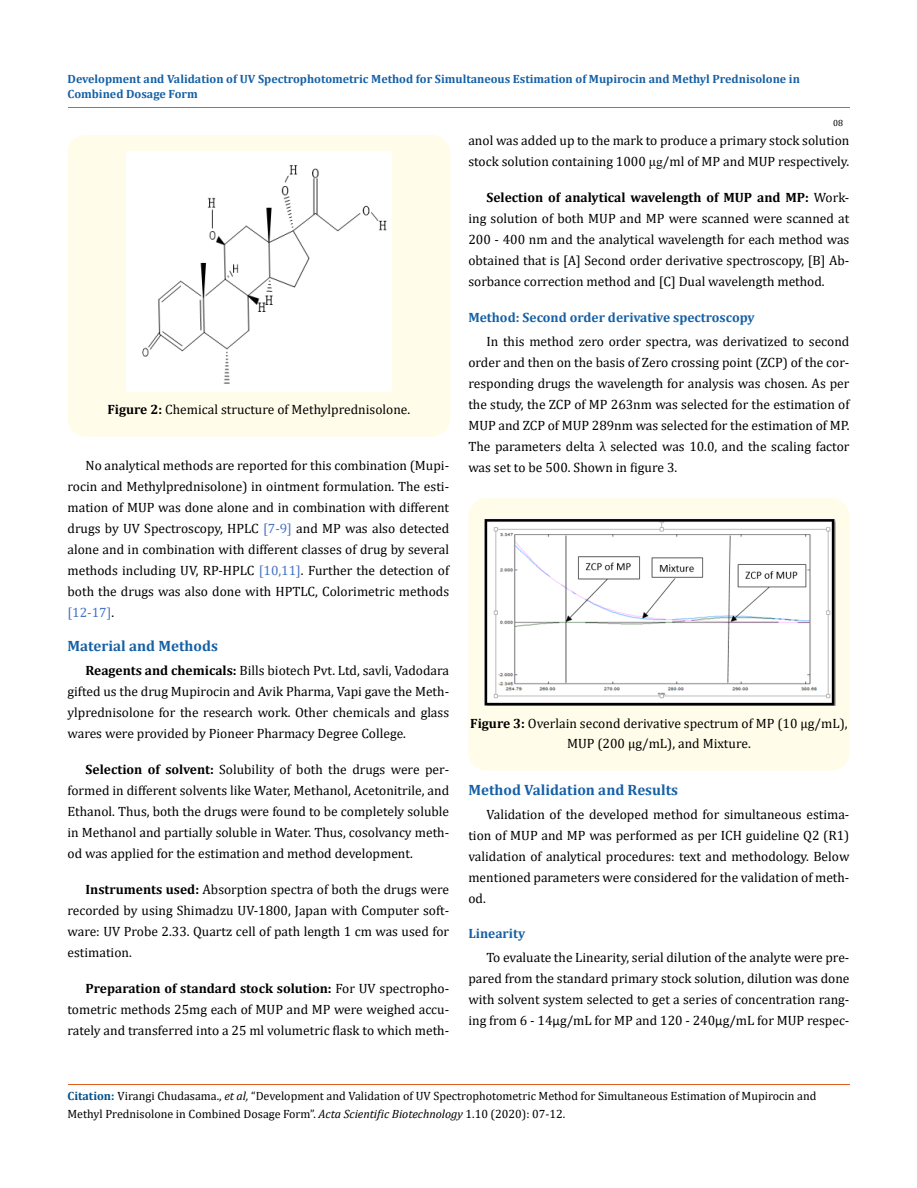
<style>
.page{position:relative;width:917px;height:1188px;background:#fff}
.page>*{position:absolute;margin:0;border:0;box-sizing:border-box;transform-origin:0 0}
.t1{font:700 15px "Cambria";color:#1560a6}
.t2{font:13.5px/21px "Cambria";color:#000;text-align:justify}
.t3{font:700 13.5px "Cambria";color:#1560a6}
.t4{font:12px/18px "Cambria";color:#000}
.t5{font:700 12px/15px "Cambria";color:#1560a6}
.t6{font:9px "Cambria";color:#000}
.s1{font-weight:700}
.s2{color:#4472c4}
.s3{font-family:"Times New Roman"}
.s4{font-family:"Calibri"}
.s5{font-weight:700;color:#035089}
.s6{font-style:italic}
</style>
<div class="page">
<div style="left:68px;top:135px;width:382px;height:302px;background:#fffde9;border-radius:18px"></div>
<div style="left:126px;top:151px;width:266px;height:240px;background:#fff"></div>
<div style="left:468px;top:498px;width:381px;height:273px;background:#fffde9;border-radius:18px"></div>
<img style="left:483px;top:518px;width:352px;height:188px">
<hr style="left:68px;top:108px;width:781px;height:1px;background:#e05d1a">
<hr style="left:68px;top:1084px;width:781px;height:1px;background:#e05d1a">
<p class="t5" style="left:68px;top:71px;width:734px">Development and Validation of UV Spectrophotometric Method for Simultaneous Estimation of Mupirocin and Methyl Prednisolone in<br>Combined Dosage Form</p>
<p class="t6" style="left:833px;top:118px;width:11px">08</p>
<p class="t2" style="left:107px;top:399px;width:304px"><span class="s1">Figure 2:</span> Chemical structure of Methylprednisolone.</p>
<p class="t2" style="left:68px;top:454px;width:383px;text-indent:18px">No analytical methods are reported for this combination (Mupi&shy;rocin and Methylprednisolone) in ointment formulation. The esti&shy;mation of MUP was done alone and in combination with different drugs by UV Spectroscopy, HPLC <span class="s2">[7-9]</span> and MP was also detected alone and in combination with different classes of drug by several methods including UV, RP-HPLC <span class="s2">[10,11]</span>. Further the detection of both the drugs was also done with HPTLC, Colorimetric methods <span class="s2">[12-17]</span>.</p>
<p class="t1" style="left:68px;top:635px;width:152px">Material and Methods</p>
<p class="t2" style="left:68px;top:660px;width:383px;text-indent:18px"><span class="s1">Reagents and chemicals:</span> Bills biotech Pvt. Ltd, savli, Vadodara gifted us the drug Mupirocin and Avik Pharma, Vapi gave the Meth&shy;ylprednisolone for the research work. Other chemicals and glass wares were provided by Pioneer Pharmacy Degree College.</p>
<p class="t2" style="left:68px;top:759px;width:383px;text-indent:18px"><span class="s1">Selection of solvent:</span> Solubility of both the drugs were per&shy;formed in different solvents like Water, Methanol, Acetonitrile, and Ethanol. Thus, both the drugs were found to be completely soluble in Methanol and partially soluble in Water. Thus, cosolvancy meth&shy;od was applied for the estimation and method development.</p>
<p class="t2" style="left:68px;top:879px;width:383px;text-indent:18px"><span class="s1">Instruments used:</span> Absorption spectra of both the drugs were recorded by using Shimadzu UV-1800, Japan with Computer soft&shy;ware: UV Probe 2.33. Quartz cell of path length 1 cm was used for estimation.</p>
<p class="t2" style="left:67px;top:978px;width:383px;text-indent:18px"><span class="s1">Preparation of standard stock solution:</span> For UV spectropho&shy;tometric methods 25mg each of MUP and MP were weighed accu&shy;rately and transferred into a 25 ml volumetric flask to which meth-</p>
<p class="t2" style="left:468px;top:130px;width:382px">anol was added up to the mark to produce a primary stock solution stock solution containing 1000 <span class="s3">μg</span>/ml of MP and MUP respectively.</p>
<p class="t2" style="left:468px;top:187px;width:382px;text-indent:18px"><span class="s1">Selection of analytical wavelength of MUP and MP:</span> Work&shy;ing solution of both MUP and MP were scanned were scanned at 200 - 400 nm and the analytical wavelength for each method was obtained that is [A] Second order derivative spectroscopy, [B] Ab&shy;sorbance correction method and [C] Dual wavelength method.</p>
<p class="t3" style="left:468px;top:308px;width:288px">Method: Second order derivative spectroscopy</p>
<p class="t2" style="left:468px;top:331px;width:382px;text-indent:18px">In this method zero order spectra, was derivatized to second order and then on the basis of Zero crossing point (ZCP) of the cor&shy;responding drugs the wavelength for analysis was chosen. As per the study, the ZCP of MP 263nm was selected for the estimation of MUP and ZCP of MUP 289nm was selected for the estimation of MP.<br>The parameters delta λ selected was 10.0, and the scaling factor was set to be 500. Shown in figure 3.</p>
<p class="t2" style="left:470px;top:713px;width:379px;line-height:20.2px;text-align:center"><span class="s1">Figure 3:</span> Overlain second derivative spectrum of MP (10 µg/mL),<br>MUP (200 µg/mL), and Mixture.</p>
<p class="t1" style="left:468px;top:779px;width:211px">Method Validation and Results</p>
<p class="t2" style="left:468px;top:804px;width:382px;text-indent:18px">Validation of the developed method for simultaneous estima&shy;tion of MUP and MP was performed as per ICH guideline Q2 (R1) validation of analytical procedures: text and methodology. Below mentioned parameters were considered for the validation of meth&shy;od.</p>
<p class="t3" style="left:468px;top:924px;width:58px">Linearity</p>
<p class="t2" style="left:468px;top:947px;width:382px;text-indent:18px">To evaluate the Linearity, serial dilution of the analyte were pre&shy;pared from the standard primary stock solution, dilution was done with solvent system selected to get a series of concentration rang&shy;ing from 6 - 14<span class="s4">µ</span>g/mL for MP and 120 - 240<span class="s4">µ</span>g/mL for MUP respec-</p>
<p class="t4" style="left:68px;top:1087px;width:750px"><span class="s5">Citation:</span> Virangi Chudasama., <span class="s6">et al,</span> “Development and Validation of UV Spectrophotometric Method for Simultaneous Estimation of Mupirocin and<br>Methyl Prednisolone in Combined Dosage Form”. <span class="s6">Acta Scientific Biotechnology</span> 1.10 (2020): 07-12.</p>
</div>
